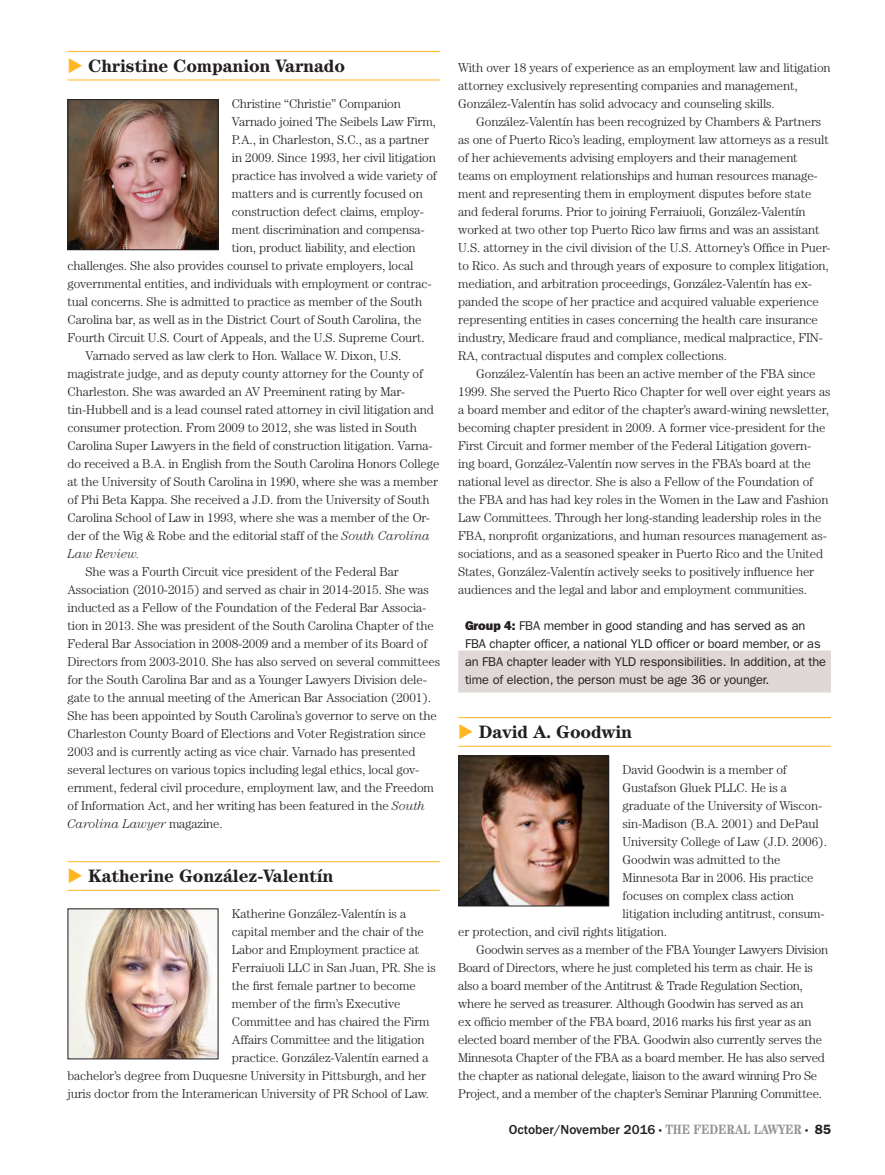
<style>
.page{position:relative;width:885px;height:1175px;background:#fff}
.page>*{position:absolute;margin:0;border:0;box-sizing:border-box;transform-origin:0 0}
.Body_Copy{font:700 18px "Century";letter-spacing:-.01em;color:#231f20}
.t1{font:500 13.5px "ITC Franklin Gothic Std";color:#231f20}
.Body_Copy-2{font:300 12.75px/18px "Century";letter-spacing:-.01em;color:#231f20}
.Body_Copy-3{font:300 12.75px/18px "Century";letter-spacing:-.01em;color:#222223}
.Body_Copy_No_Indent{font:300 12.75px "Century";letter-spacing:-.01em;color:#231f20}
.Body_Copy_No_Indent-2{font:300 12.75px/18px "Century";letter-spacing:-.01em;color:#222223}
.Body_Copy-4{font:12.75px/18px "ITC Franklin Gothic Std";letter-spacing:-.01em;color:#231f20}
.s1{color:#ffb620}
.s2{font-style:italic}
.s3{font-family:"ITC Franklin Gothic Std Hvy"}
.s4{font-family:"Century";font-weight:300;font-stretch:condensed;font-size:7.5px}
.s5{font-family:"Century";font-weight:700;font-stretch:condensed;color:#939598}
.s6{font-family:"Franklin Gothic";font-weight:600}
</style>
<div class="page">
<hr style="left:68px;top:51px;width:372px;height:1px;background:#ffb620">
<hr style="left:68px;top:80px;width:372px;height:1px;background:#ffb620">
<hr style="left:68px;top:861px;width:372px;height:1px;background:#ffb620">
<hr style="left:68px;top:890px;width:372px;height:1px;background:#ffb620">
<img style="left:70px;top:101px;width:146px;height:147px">
<div style="left:68px;top:99px;width:150px;height:151px;border:1px solid #231f20"></div>
<img style="left:70px;top:910px;width:146px;height:147px">
<div style="left:458px;top:650px;width:372px;height:42px;background:#dfd8d6"></div>
<hr style="left:458px;top:717px;width:372px;height:1px;background:#ffb620">
<hr style="left:458px;top:746px;width:372px;height:1px;background:#ffb620">
<img style="left:460px;top:757px;width:147px;height:147px">
<div style="left:458px;top:755px;width:151px;height:151px;border:1px solid #231f20"></div>
<p class="Body_Copy" style="left:68px;top:55px;width:279px"><span class="s1">◆</span> Christine Companion Varnado</p>
<p class="Body_Copy_No_Indent" style="left:232px;top:96px;width:170px">Christine “Christie” Companion</p>
<p class="Body_Copy_No_Indent" style="left:232px;top:114px;width:205px">Varnado joined The Seibels Law Firm,</p>
<p class="Body_Copy_No_Indent" style="left:232px;top:132px;width:199px">P.A., in Charleston, S.C., as a partner</p>
<p class="Body_Copy_No_Indent" style="left:232px;top:150px;width:205px">in 2009. Since 1993, her civil litigation</p>
<p class="Body_Copy_No_Indent" style="left:232px;top:168px;width:206px">practice has involved a wide variety of</p>
<p class="Body_Copy_No_Indent" style="left:232px;top:186px;width:192px">matters and is currently focused on</p>
<p class="Body_Copy_No_Indent" style="left:232px;top:204px;width:193px">construction defect claims, employ-</p>
<p class="Body_Copy_No_Indent" style="left:232px;top:222px;width:194px">ment discrimination and compensa-</p>
<p class="Body_Copy_No_Indent" style="left:232px;top:240px;width:185px">tion, product liability, and election</p>
<p class="Body_Copy_No_Indent" style="left:68px;top:258px;width:347px">challenges. She also provides counsel to private employers, local</p>
<p class="Body_Copy_No_Indent" style="left:68px;top:276px;width:365px">governmental entities, and individuals with employment or contrac-</p>
<p class="Body_Copy_No_Indent" style="left:68px;top:294px;width:356px">tual concerns. She is admitted to practice as member of the South</p>
<p class="Body_Copy_No_Indent" style="left:68px;top:312px;width:355px">Carolina bar, as well as in the District Court of South Carolina, the</p>
<p class="Body_Copy_No_Indent" style="left:68px;top:330px;width:358px">Fourth Circuit U.S. Court of Appeals, and the U.S. Supreme Court.</p>
<p class="Body_Copy-2" style="left:68px;top:346px;width:373px;text-indent:18px">Varnado served as law clerk to Hon. Wallace W. Dixon, U.S. magistrate judge, and as deputy county attorney for the County of Charleston. She was awarded an AV Preeminent rating by Mar&shy;tin-Hubbell and is a lead counsel rated attorney in civil litigation and consumer protection. From 2009 to 2012, she was listed in South Carolina Super Lawyers in the field of construction litigation. Varna&shy;do received a B.A. in English from the South Carolina Honors College at the University of South Carolina in 1990, where she was a member of Phi Beta Kappa. She received a J.D. from the University of South Carolina School of Law in 1993, where she was a member of the Or&shy;der of the Wig &amp; Robe and the editorial staff of the <span class="s2">South Carolina Law Review.</span></p>
<p class="Body_Copy-2" style="left:68px;top:562px;width:374px;text-indent:18px">She was a Fourth Circuit vice president of the Federal Bar Association (2010-2015) and served as chair in 2014-2015. She was inducted as a Fellow of the Foundation of the Federal Bar Associa&shy;tion in 2013. She was president of the South Carolina Chapter of the Federal Bar Association in 2008-2009 and a member of its Board of Directors from 2003-2010. She has also served on several committees for the South Carolina Bar and as a Younger Lawyers Division dele&shy;gate to the annual meeting of the American Bar Association (2001).<br>She has been appointed by South Carolina’s governor to serve on the Charleston County Board of Elections and Voter Registration since 2003 and is currently acting as vice chair. Varnado has presented several lectures on various topics including legal ethics, local gov&shy;ernment, federal civil procedure, employment law, and the Freedom of Information Act, and her writing has been featured in the <span class="s2">South Carolina Lawyer</span> magazine.</p>
<p class="Body_Copy" style="left:68px;top:865px;width:267px"><span class="s1">◆</span> Katherine González-Valentín</p>
<p class="Body_Copy_No_Indent-2" style="left:232px;top:904px;width:176px">Katherine González-Valentín is a</p>
<p class="Body_Copy_No_Indent-2" style="left:232px;top:922px;width:193px">capital member and the chair of the</p>
<p class="Body_Copy_No_Indent-2" style="left:232px;top:940px;width:189px">Labor and Employment practice at</p>
<p class="Body_Copy_No_Indent-2" style="left:232px;top:958px;width:205px">Ferraiuoli LLC in San Juan, PR. She is</p>
<p class="Body_Copy_No_Indent-2" style="left:232px;top:976px;width:185px">the first female partner to become</p>
<p class="Body_Copy_No_Indent-2" style="left:232px;top:994px;width:170px">member of the firm’s Executive</p>
<p class="Body_Copy_No_Indent-2" style="left:232px;top:1012px;width:199px">Committee and has chaired the Firm</p>
<p class="Body_Copy_No_Indent-2" style="left:232px;top:1030px;width:194px">Affairs Committee and the litigation</p>
<p class="Body_Copy_No_Indent-2" style="left:232px;top:1048px;width:198px">practice. González-Valentín earned a</p>
<p class="Body_Copy_No_Indent-2" style="left:68px;top:1066px;width:360px">bachelor’s degree from Duquesne University in Pittsburgh, and her</p>
<p class="Body_Copy_No_Indent-2" style="left:68px;top:1084px;width:363px">juris doctor from the Interamerican University of PR School of Law.</p>
<p class="Body_Copy_No_Indent-2" style="left:458px;top:58px;width:374px">With over 18 years of experience as an employment law and litigation attorney exclusively representing companies and management,<br>González-Valentín has solid advocacy and counseling skills.</p>
<p class="Body_Copy-3" style="left:458px;top:112px;width:373px;text-indent:18px">González-Valentín has been recognized by Chambers &amp; Partners as one of Puerto Rico’s leading, employment law attorneys as a result of her achievements advising employers and their management teams on employment relationships and human resources manage&shy;ment and representing them in employment disputes before state and federal forums. Prior to joining Ferraiuoli, González-Valentín worked at two other top Puerto Rico law firms and was an assistant U.S. attorney in the civil division of the U.S. Attorney’s Office in Puer&shy;to Rico. As such and through years of exposure to complex litigation, mediation, and arbitration proceedings, González-Valentín has ex&shy;panded the scope of her practice and acquired valuable experience representing entities in cases concerning the health care insurance industry, Medicare fraud and compliance, medical malpractice, FIN-RA, contractual disputes and complex collections.</p>
<p class="Body_Copy-3" style="left:458px;top:364px;width:373px;text-indent:18px">González-Valentín has been an active member of the FBA since 1999. She served the Puerto Rico Chapter for well over eight years as a board member and editor of the chapter’s award-wining newsletter, becoming chapter president in 2009. A former vice-president for the First Circuit and former member of the Federal Litigation govern&shy;ing board, González-Valentín now serves in the FBA’s board at the national level as director. She is also a Fellow of the Foundation of the FBA and has had key roles in the Women in the Law and Fashion Law Committees. Through her long-standing leadership roles in the FBA, nonprofit organizations, and human resources management as&shy;sociations, and as a seasoned speaker in Puerto Rico and the United States, González-Valentín actively seeks to positively influence her audiences and the legal and labor and employment communities.</p>
<p class="Body_Copy-4" style="left:465px;top:617px;width:362px"><span class="s3">Group 4:</span> FBA member in good standing and has served as an FBA chapter officer, a national YLD officer or board member, or as an FBA chapter leader with YLD responsibilities. In addition, at the time of election, the person must be age 36 or younger.</p>
<p class="Body_Copy" style="left:458px;top:721px;width:175px"><span class="s1">◆</span> David A. Goodwin</p>
<p class="Body_Copy_No_Indent" style="left:622px;top:762px;width:166px">David Goodwin is a member of</p>
<p class="Body_Copy_No_Indent" style="left:622px;top:780px;width:166px">Gustafson Gluek PLLC. He is a</p>
<p class="Body_Copy_No_Indent" style="left:622px;top:798px;width:201px">graduate of the University of Wiscon-</p>
<p class="Body_Copy_No_Indent" style="left:622px;top:816px;width:198px">sin-Madison (B.A. 2001) and DePaul</p>
<p class="Body_Copy_No_Indent" style="left:622px;top:834px;width:206px">University College of Law (J.D. 2006).</p>
<p class="Body_Copy_No_Indent" style="left:622px;top:852px;width:159px">Goodwin was admitted to the</p>
<p class="Body_Copy_No_Indent" style="left:622px;top:870px;width:192px">Minnesota Bar in 2006. His practice</p>
<p class="Body_Copy_No_Indent" style="left:622px;top:888px;width:173px">focuses on complex class action</p>
<p class="Body_Copy_No_Indent" style="left:622px;top:906px;width:203px">litigation including antitrust, consum-</p>
<p class="Body_Copy_No_Indent" style="left:458px;top:924px;width:210px">er protection, and civil rights litigation.</p>
<p class="Body_Copy-2" style="left:458px;top:940px;width:371px;text-indent:18px">Goodwin serves as a member of the FBA Younger Lawyers Division Board of Directors, where he just completed his term as chair. He is also a board member of the Antitrust &amp; Trade Regulation Section, where he served as treasurer. Although Goodwin has served as an<br>ex officio member of the FBA board, 2016 marks his first year as an elected board member of the FBA. Goodwin also currently serves the Minnesota Chapter of the FBA as a board member. He has also served the chapter as national delegate, liaison to the award winning Pro Se Project, and a member of the chapter’s Seminar Planning Committee.</p>
<p class="t1" style="left:508px;top:1122px;width:323px">October/November 2016 <span class="s4">•</span> <span class="s5">THE FEDERAL LAWYER</span> <span class="s4">•</span> <span class="s6">85</span></p>
</div>
